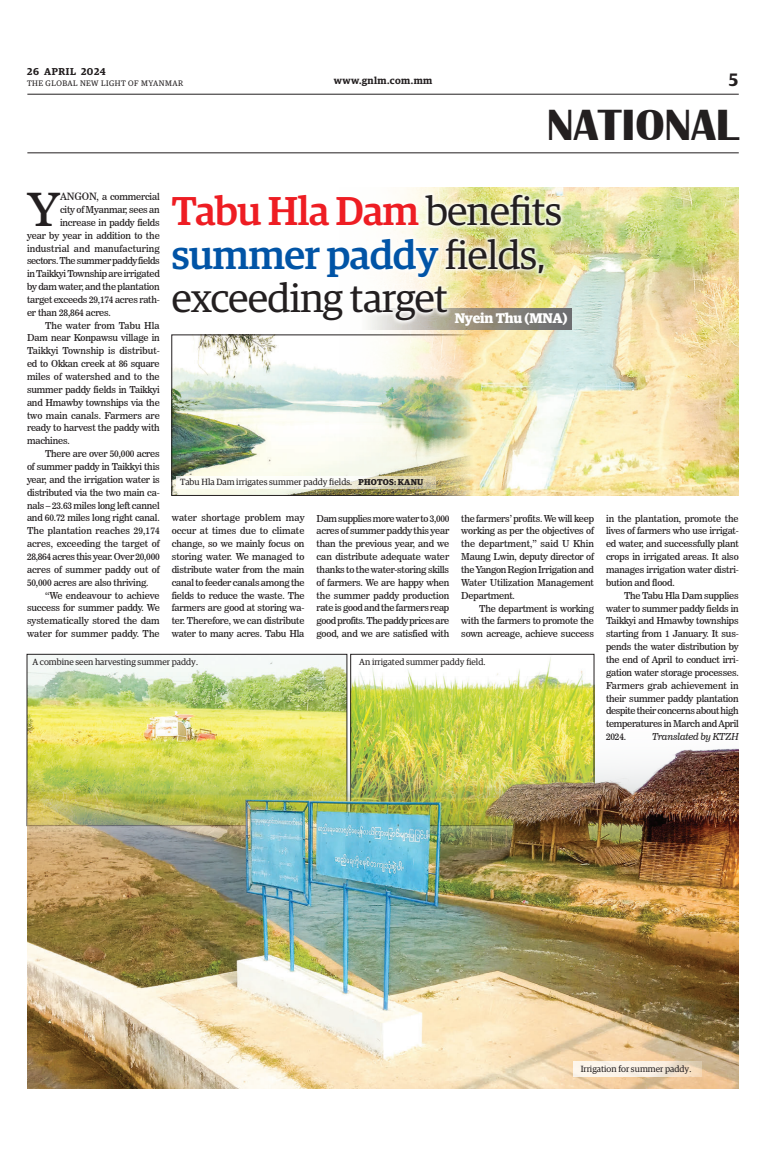
<style>
.page{position:relative;width:773px;height:1152px;background:#fff}
.page>*{position:absolute;margin:0;border:0;box-sizing:border-box;transform-origin:0 0}
._1st_Drop{font:45.3px "News 706 BT Roman C";color:#231f20}
.t1{font:700 45px "Britannic";color:#231f20}
._2nd_Body{font:500 40.3px "Guardian Egyp";letter-spacing:-.01em;color:#ee1d23}
._2nd_Body-2{font:500 40.3px "Guardian Egyp";letter-spacing:-.01em;color:#0154a6}
._2nd_Body-3{font:40.3px "Guardian Egyp";letter-spacing:-.01em;color:#231f20}
.t2{font:600 18px "Guardian Egyp";color:#231f20}
.Sub_Body{font:700 14px "Guardian Egyp";letter-spacing:-.015em;color:#fff}
.t3{font:600 10px "Guardian Egyp";letter-spacing:.05em;color:#231f20}
._2nd_Body-4{font:9.5px/12.9px "News 706 BT Roman C";letter-spacing:-.02em;color:#231f20;text-align:justify}
._1st_Drop-2{font:9.5px "News 706 BT Roman C";letter-spacing:-.02em;color:#231f20}
._1st_Drop-3{font:9.5px "News 706 BT Roman C";letter-spacing:-.04em;color:#231f20}
._1st_Drop-4{font:9.5px "News 706 BT Roman C";letter-spacing:.01em;color:#231f20}
._2nd_Body-5{font:9.5px "News 706 BT Italic C";letter-spacing:-.02em;color:#231f20}
.t4{font:9px "Guardian Egyp";color:#231f20}
.t5{font:8px "Guardian Egyp";letter-spacing:.06em;color:#231f20}
.s1{font-size:10px}
.s2{font-weight:400;color:#231f20}
.s3{font-weight:700;font-size:8.5px}
</style>
<div class="page">
<hr style="left:27px;top:94px;width:711px;height:1px;background:#231f20">
<hr style="left:27px;top:153px;width:711px;height:1px;background:#231f20">
<img style="left:29px;top:656px;width:316px;height:20px">
<img style="left:27px;top:676px;width:711px;height:413px">
<img style="left:174px;top:337px;width:165px;height:157px">
<img style="left:339px;top:187px;width:399px;height:309px">
<svg style="left:359px;top:308px;width:212px;height:22px"></svg>
<svg style="left:339px;top:190px;width:227px;height:136px"></svg>
<svg style="left:176px;top:476px;width:259px;height:12px"></svg>
<svg style="left:573px;top:1061px;width:129px;height:15px;background:#f7ecdd"></svg>
<p class="t3" style="left:27px;top:64px;width:80px">26 APRIL 2024</p>
<p class="t5" style="left:27px;top:78px;width:158px">THE GLOBAL NEW LIGHT OF MYANMAR</p>
<p class="t3" style="left:334px;top:73px;width:100px">www.gnlm.com.mm</p>
<h3 class="t2" style="left:729px;top:67px;width:11px">5</h3>
<h2 class="t1" style="left:547px;top:99px;width:193px">NATIONAL</h2>
<p class="_1st_Drop" style="left:28px;top:182px;width:32px">Y</p>
<p class="_1st_Drop-2" style="left:60px;top:191px;width:101px"><span class="s1">ANGON,</span> a commercial</p>
<p class="_1st_Drop-2" style="left:60px;top:204px;width:101px">city of Myanmar, sees an</p>
<p class="_1st_Drop-2" style="left:60px;top:217px;width:101px">increase in paddy fields</p>
<p class="_1st_Drop-2" style="left:27px;top:230px;width:134px">year by year in addition to the</p>
<p class="_1st_Drop-4" style="left:27px;top:242px;width:134px">industrial and manufacturing</p>
<p class="_1st_Drop-3" style="left:27px;top:255px;width:134px">sectors. The summer paddy fields</p>
<p class="_1st_Drop-2" style="left:27px;top:268px;width:134px">in Taikkyi Township are irrigated</p>
<p class="_1st_Drop-2" style="left:27px;top:281px;width:134px">by dam water, and the plantation</p>
<p class="_1st_Drop-2" style="left:27px;top:294px;width:134px">target exceeds 29,174 acres rath-</p>
<p class="_1st_Drop-2" style="left:27px;top:307px;width:85px">er than 28,864 acres.</p>
<p class="_2nd_Body-4" style="left:27px;top:319px;width:134px;text-indent:18px">The water from Tabu Hla Dam near Konpawsu village in Taikkyi Township is distribut&shy;ed to Okkan creek at 86 square miles of watershed and to the summer paddy fields in Taikkyi and Hmawby townships via the two main canals. Farmers are ready to harvest the paddy with machines.</p>
<p class="_2nd_Body-4" style="left:27px;top:447px;width:134px;text-indent:18px">There are over 50,000 acres of summer paddy in Taikkyi this year, and the irrigation water is distributed via the two main ca&shy;nals – 23.63 miles long left cannel and 60.72 miles long right canal.<br>The plantation reaches 29,174 acres, exceeding the target of 28,864 acres this year. Over 20,000 acres of summer paddy out of 50,000 acres are also thriving.</p>
<p class="_2nd_Body-4" style="left:27px;top:589px;width:134px;text-indent:18px">“We endeavour to achieve success for summer paddy. We systematically stored the dam water for summer paddy. The</p>
<p class="_2nd_Body" style="left:172px;top:182px;width:392px">Tabu Hla Dam <span class="s2">benefits</span></p>
<p class="_2nd_Body-2" style="left:172px;top:226px;width:375px">summer paddy <span class="s2">fields,</span></p>
<p class="_2nd_Body-3" style="left:172px;top:271px;width:278px">exceeding target</p>
<p class="Sub_Body" style="left:454px;top:307px;width:114px">Nyein Thu (MNA)</p>
<p class="t4" style="left:180px;top:476px;width:245px">Tabu Hla Dam irrigates summer paddy fields. <span class="s3">PHOTOS: KANU</span></p>
<p class="_2nd_Body-4" style="left:172px;top:512px;width:134px">water shortage problem may occur at times due to climate change, so we mainly focus on storing water. We managed to distribute water from the main canal to feeder canals among the fields to reduce the waste. The farmers are good at storing wa&shy;ter. Therefore, we can distribute water to many acres. Tabu Hla</p>
<p class="_2nd_Body-4" style="left:316px;top:512px;width:134px">Dam supplies more water to 3,000 acres of summer paddy this year than the previous year, and we can distribute adequate water thanks to the water-storing skills of farmers. We are happy when the summer paddy production rate is good and the farmers reap good profits. The paddy prices are good, and we are satisfied with</p>
<p class="_2nd_Body-4" style="left:461px;top:512px;width:134px">the farmers’ profits. We will keep working as per the objectives of the department,” said U Khin Maung Lwin, deputy director of the Yangon Region Irrigation and Water Utilization Management Department.</p>
<p class="_2nd_Body-4" style="left:461px;top:602px;width:134px;text-indent:18px">The department is working with the farmers to promote the sown acreage, achieve success</p>
<p class="t4" style="left:32px;top:655px;width:167px">A combine seen harvesting summer paddy.</p>
<p class="t4" style="left:359px;top:656px;width:128px">An irrigated summer paddy field.</p>
<p class="_2nd_Body-4" style="left:606px;top:512px;width:134px">in the plantation, promote the lives of farmers who use irrigat&shy;ed water, and successfully plant crops in irrigated areas. It also manages irrigation water distri&shy;bution and flood.</p>
<p class="_2nd_Body-4" style="left:606px;top:589px;width:134px;text-indent:18px">The Tabu Hla Dam supplies water to summer paddy fields in Taikkyi and Hmawby townships starting from 1 January. It sus&shy;pends the water distribution by the end of April to conduct irri&shy;gation water storage processes.<br>Farmers grab achievement in their summer paddy plantation despite their concerns about high temperatures in March and April 2024.</p>
<p class="_2nd_Body-5" style="left:652px;top:731px;width:88px">Translated by KTZH</p>
<p class="t4" style="left:580px;top:1062px;width:112px">Irrigation for summer paddy.</p>
</div>
